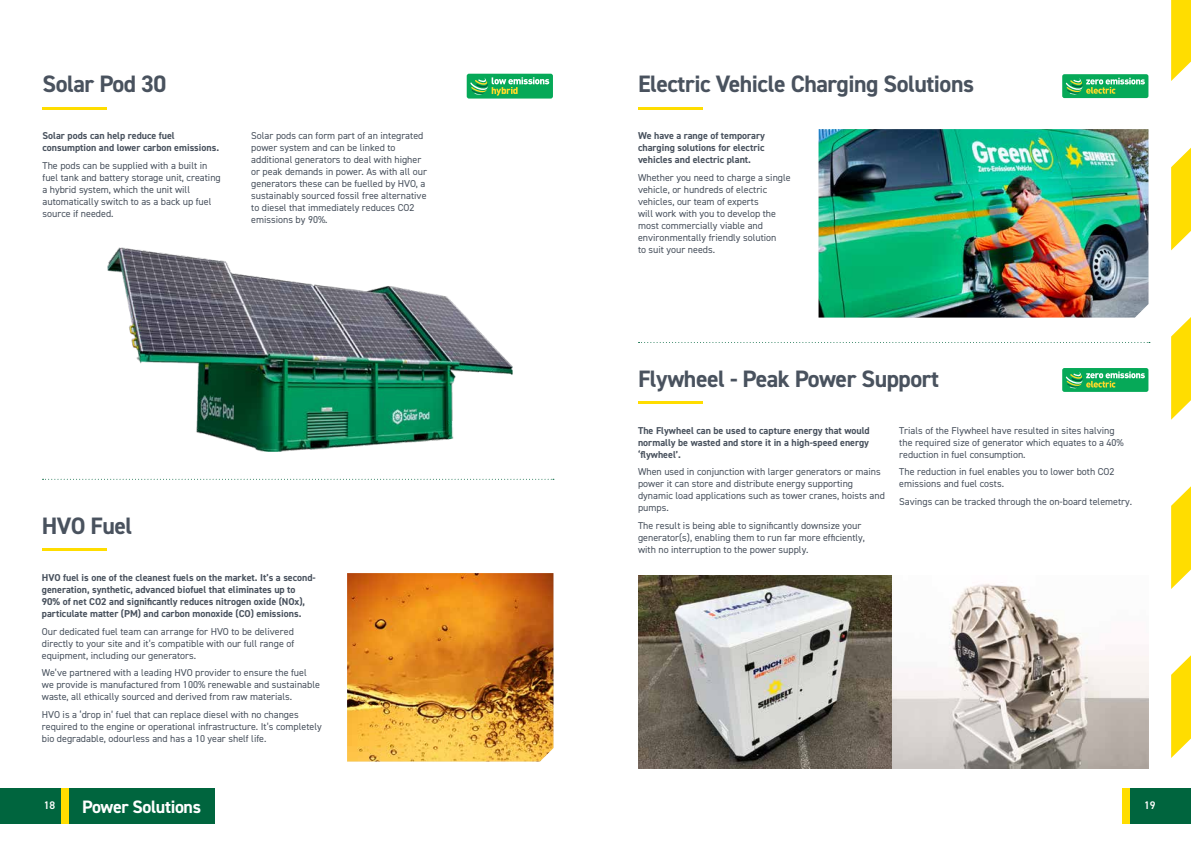
<style>
.page{position:relative;width:1191px;height:842px;background:#fff}
.page>*{position:absolute;margin:0;border:0;box-sizing:border-box;transform-origin:0 0}
.t1{font:700 23.8px "DIN2014";letter-spacing:-.02em;color:#49525e}
.t2{font:700 18px "DIN2014";letter-spacing:-.02em;color:#fff}
.t3{font:600 11px "DIN2014";color:#fff}
.t4{font:10px/12px "DIN2014";color:#49525e}
.t5{font:700 10px/12px "DIN2014";color:#49525e}
</style>
<div class="page">
<div style="left:0;top:788px;width:214px;height:35px;background:#00653e"></div>
<div style="left:61px;top:788px;width:7px;height:35px;background:#fd0"></div>
<img style="left:638px;top:575px;width:510px;height:193px">
<div style="left:1130px;top:788px;width:61px;height:35px;background:#00653e"></div>
<div style="left:1123px;top:788px;width:7px;height:35px;background:#fd0"></div>
<hr style="left:43px;top:107px;width:64px;height:3px;background:#fd0">
<hr style="left:638px;top:401px;width:64px;height:3px;background:#fd0">
<hr style="left:638px;top:107px;width:64px;height:3px;background:#fd0">
<hr style="left:42px;top:549px;width:64px;height:2px;background:#fd0">
<img style="left:107px;top:247px;width:405px;height:204px">
<svg style="left:43px;top:479px;width:511px;height:1px"></svg>
<svg style="left:638px;top:342px;width:512px;height:1px"></svg>
<img style="left:347px;top:573px;width:206px;height:188px">
<img style="left:818px;top:129px;width:330px;height:189px">
<svg style="left:1171px;top:0;width:20px;height:81px;background:#ffe120"></svg>
<svg style="left:1171px;top:317px;width:20px;height:103px"></svg>
<svg style="left:1171px;top:148px;width:20px;height:102px"></svg>
<svg style="left:1171px;top:486px;width:20px;height:103px"></svg>
<svg style="left:1171px;top:655px;width:20px;height:103px"></svg>
<div style="left:1062px;top:74px;width:86px;height:24px;background:#06a958;border-radius:2px"></div>
<svg style="left:1065px;top:78px;width:79px;height:17px"></svg>
<div style="left:1062px;top:368px;width:86px;height:24px;background:#06a958;border-radius:2px"></div>
<svg style="left:1065px;top:372px;width:79px;height:17px"></svg>
<div style="left:467px;top:74px;width:86px;height:25px;background:#06a958;border-radius:2px"></div>
<svg style="left:470px;top:77px;width:79px;height:19px"></svg>
<h1 class="t1" style="left:43px;top:68px;width:125px">Solar Pod 30</h1>
<p class="t5" style="left:43px;top:130px;width:178px">Solar pods can help reduce fuel consumption and lower carbon emissions.</p>
<p class="t4" style="left:43px;top:159px;width:180px">The pods can be supplied with a built in fuel tank and battery storage unit, creating a hybrid system, which the unit will automatically switch to as a back up fuel source if needed.</p>
<p class="t4" style="left:251px;top:130px;width:177px">Solar pods can form part of an integrated power system and can be linked to additional generators to deal with higher or peak demands in power. As with all our generators these can be fuelled by HVO, a sustainably sourced fossil free alternative to diesel that immediately reduces CO2 emissions by 90%.</p>
<h1 class="t1" style="left:42px;top:510px;width:92px">HVO Fuel</h1>
<p class="t5" style="left:42px;top:571px;width:275px">HVO fuel is one of the cleanest fuels on the market. It’s a second&shy;generation, synthetic, advanced biofuel that eliminates up to 90% of net CO2 and significantly reduces nitrogen oxide (NOx), particulate matter (PM) and carbon monoxide (CO) emissions.</p>
<p class="t4" style="left:42px;top:625px;width:254px;text-align:justify">Our dedicated fuel team can arrange for HVO to be delivered directly to your site and it’s compatible with our full range of equipment, including our generators.</p>
<p class="t4" style="left:42px;top:667px;width:280px">We’ve partnered with a leading HVO provider to ensure the fuel we provide is manufactured from 100% renewable and sustainable waste, all ethically sourced and derived from raw materials.</p>
<p class="t4" style="left:42px;top:708px;width:281px">HVO is a ‘drop in’ fuel that can replace diesel with no changes required to the engine or operational infrastructure. It’s completely bio degradable, odourless and has a 10 year shelf life.</p>
<h1 class="t1" style="left:638px;top:68px;width:337px">Electric Vehicle Charging Solutions</h1>
<p class="t5" style="left:638px;top:130px;width:128px;text-align:justify">We have a range of temporary charging solutions for electric vehicles and electric plant.</p>
<p class="t4" style="left:638px;top:171px;width:154px">Whether you need to charge a single vehicle, or hundreds of electric vehicles, our team of experts<br>will work with you to develop the most commercially viable and environmentally friendly solution<br>to suit your needs.</p>
<h1 class="t1" style="left:638px;top:362px;width:302px">Flywheel - Peak Power Support</h1>
<p class="t5" style="left:638px;top:424px;width:233px;text-align:justify">The Flywheel can be used to capture energy that would normally be wasted and store it in a high-speed energy ‘flywheel’.</p>
<p class="t4" style="left:638px;top:466px;width:248px">When used in conjunction with larger generators or mains power it can store and distribute energy supporting dynamic load applications such as tower cranes, hoists and pumps.</p>
<p class="t4" style="left:638px;top:519px;width:228px">The result is being able to significantly downsize your generator(s), enabling them to run far more efficiently, with no interruption to the power supply.</p>
<p class="t4" style="left:899px;top:424px;width:226px">Trials of the Flywheel have resulted in sites halving the required size of generator which equates to a 40% reduction in fuel consumption.</p>
<p class="t4" style="left:899px;top:466px;width:217px">The reduction in fuel enables you to lower both CO2 emissions and fuel costs.</p>
<p class="t4" style="left:899px;top:495px;width:234px">Savings can be tracked through the on-board telemetry.</p>
<p class="t3" style="left:44px;top:798px;width:13px">18</p>
<h2 class="t2" style="left:82px;top:795px;width:120px">Power Solutions</h2>
<p class="t3" style="left:1144px;top:798px;width:13px">19</p>
</div>
